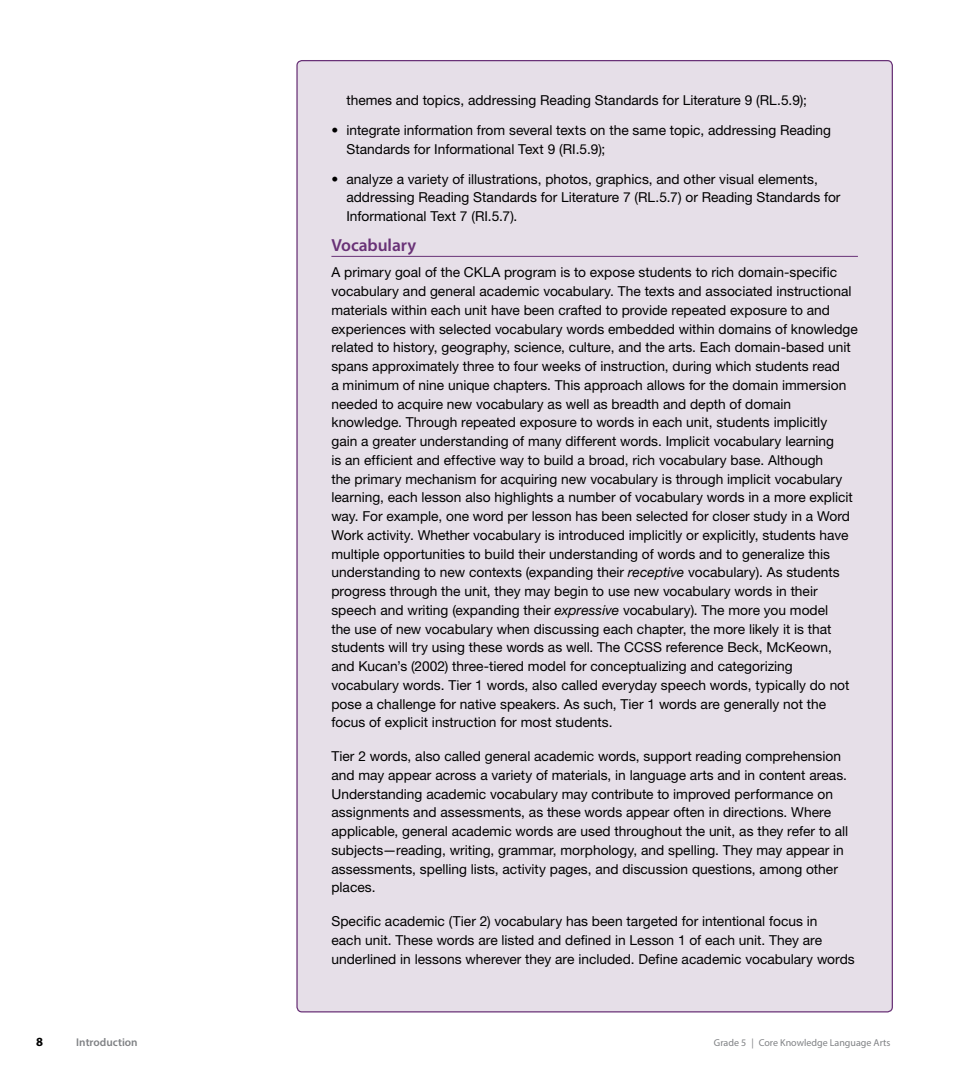
<style>
.page{position:relative;width:968px;height:1080px;background:#fff}
.page>*{position:absolute;margin:0;border:0;box-sizing:border-box;transform-origin:0 0}
.t1{font:600 17.5px "Myriad Pro";letter-spacing:-.01em;color:#693277}
.t2{font:13.75px/18.8px "Helvetica Neue LT Std";color:#000}
.t3{font:700 12.5px "Myriad Pro";color:#000}
.t4{font:600 11.25px "Myriad Pro";color:#808285}
.t5{font:10px "Myriad Pro";color:#808285}
.s1{font-style:italic}
</style>
<div class="page">
<div style="left:297px;top:61px;width:595px;height:951px;background:#e6dfe8;border-radius:5px"></div>
<hr style="left:331px;top:256px;width:527px;height:1px;background:#693277">
<p class="t2" style="left:346px;top:90px;width:462px">themes and topics, addressing Reading Standards for Literature 9 (RL.5.9);</p>
<p class="t2" style="left:346px;top:120px;width:486px;text-indent:-15px">• integrate information from several texts on the same topic, addressing Reading<br>Standards for Informational Text 9 (RI.5.9);</p>
<p class="t2" style="left:346px;top:169px;width:495px;text-indent:-15px">• analyze a variety of illustrations, photos, graphics, and other visual elements, addressing Reading Standards for Literature 7 (RL.5.7) or Reading Standards for<br>Informational Text 7 (RI.5.7).</p>
<p class="t1" style="left:331px;top:234px;width:86px">Vocabulary</p>
<p class="t2" style="left:331px;top:263px;width:528px">A primary goal of the CKLA program is to expose students to rich domain-specific vocabulary and general academic vocabulary. The texts and associated instructional materials within each unit have been crafted to provide repeated exposure to and experiences with selected vocabulary words embedded within domains of knowledge related to history, geography, science, culture, and the arts. Each domain-based unit spans approximately three to four weeks of instruction, during which students read<br>a minimum of nine unique chapters. This approach allows for the domain immersion needed to acquire new vocabulary as well as breadth and depth of domain knowledge. Through repeated exposure to words in each unit, students implicitly<br>gain a greater understanding of many different words. Implicit vocabulary learning<br>is an efficient and effective way to build a broad, rich vocabulary base. Although<br>the primary mechanism for acquiring new vocabulary is through implicit vocabulary learning, each lesson also highlights a number of vocabulary words in a more explicit way. For example, one word per lesson has been selected for closer study in a Word Work activity. Whether vocabulary is introduced implicitly or explicitly, students have multiple opportunities to build their understanding of words and to generalize this understanding to new contexts (expanding their <span class="s1">receptive</span> vocabulary). As students progress through the unit, they may begin to use new vocabulary words in their speech and writing (expanding their <span class="s1">expressive</span> vocabulary). The more you model<br>the use of new vocabulary when discussing each chapter, the more likely it is that students will try using these words as well. The CCSS reference Beck, McKeown, and Kucan’s (2002) three-tiered model for conceptualizing and categorizing vocabulary words. Tier 1 words, also called everyday speech words, typically do not pose a challenge for native speakers. As such, Tier 1 words are generally not the focus of explicit instruction for most students.</p>
<p class="t2" style="left:331px;top:747px;width:518px">Tier 2 words, also called general academic words, support reading comprehension and may appear across a variety of materials, in language arts and in content areas.<br>Understanding academic vocabulary may contribute to improved performance on assignments and assessments, as these words appear often in directions. Where applicable, general academic words are used throughout the unit, as they refer to all subjects—reading, writing, grammar, morphology, and spelling. They may appear in assessments, spelling lists, activity pages, and discussion questions, among other places.</p>
<p class="t2" style="left:331px;top:912px;width:525px">Specific academic (Tier 2) vocabulary has been targeted for intentional focus in<br>each unit. These words are listed and defined in Lesson 1 of each unit. They are underlined in lessons wherever they are included. Define academic vocabulary words</p>
<p class="t3" style="left:36px;top:1034px;width:8px">8</p>
<p class="t4" style="left:76px;top:1035px;width:63px">Introduction</p>
<p class="t5" style="left:714px;top:1037px;width:178px">Grade 5 | Core Knowledge Language Arts</p>
</div>
